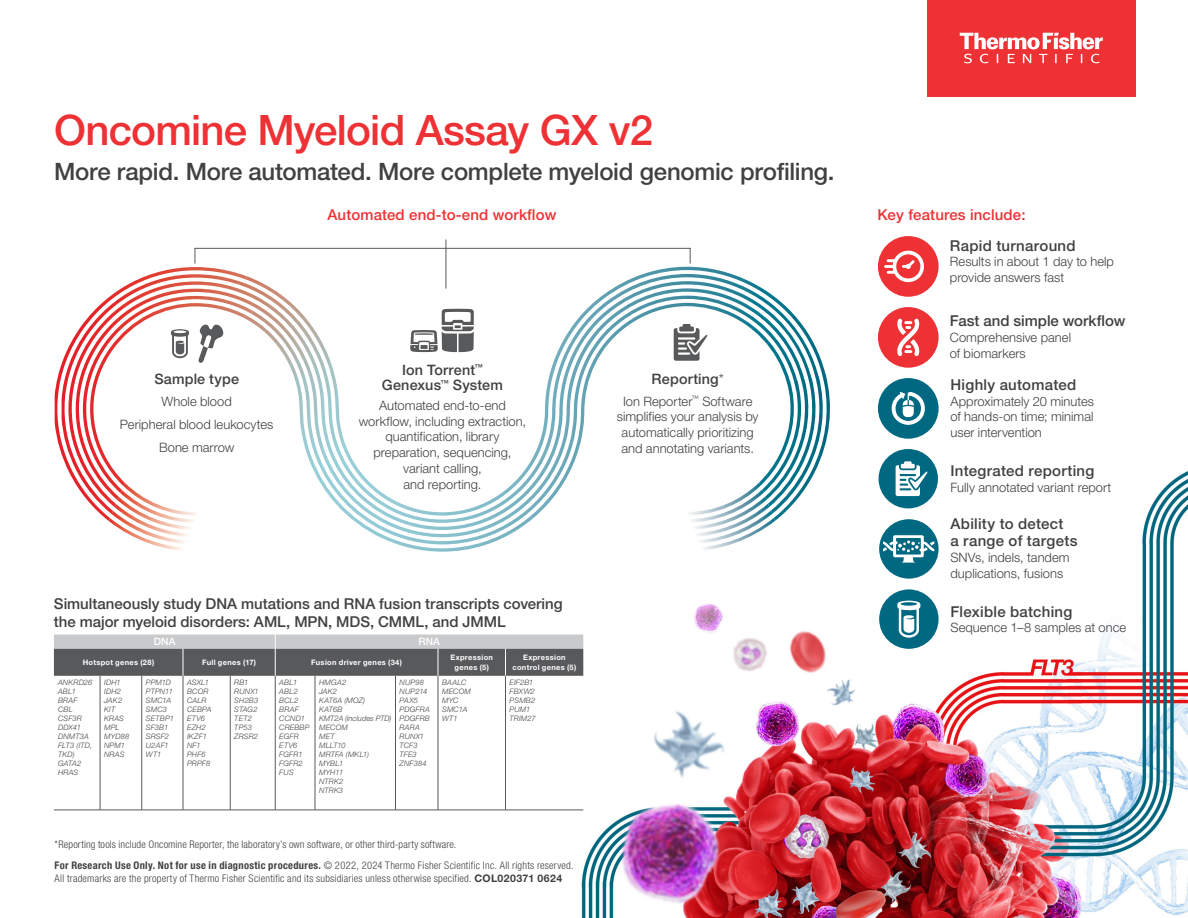
<style>
.page{position:relative;width:1188px;height:918px;background:#fff}
.page>*{position:absolute;margin:0;border:0;box-sizing:border-box;transform-origin:0 0}
.t1{font:500 42px "Helvetica Neue LTW1 G";letter-spacing:-.02em;color:#ee3134}
.t2{font:500 24px "Helvetica Neue LTW1 G";letter-spacing:-.01em;color:#414042}
.t3{font:500 15px/18px "Helvetica Neue LTW1 G";letter-spacing:.005em;color:#414042}
.t4{font:500 15px "Helvetica Neue LTW1 G";letter-spacing:.01em;color:#ee3134}
.t5{font:500 14.4px/15.8px "Helvetica Neue LTW1 G";letter-spacing:.01em;color:#414042;text-align:center}
.t6{font:300 12.9px/15.8px "Helvetica Neue LTW1 G";color:#414042}
.t7{font:300 condensed 10.5px/20.2px "Helvetica Neue LTW1 G";letter-spacing:.02em;color:#414042}
.t8{font:500 10.2px "Helvetica Neue LTW1 G";letter-spacing:.015em;color:#fff}
.t9{font:italic 300 7.5px/9px "Helvetica Neue LTW1 G";letter-spacing:.025em;color:#414042}
.t10{font:700 7.5px/10.2px "Helvetica Neue LTW1 G";letter-spacing:.04em;color:#fff;text-align:center}
.s1{font-weight:300}
.s2{font-weight:700}
.s3{font-weight:700;font-stretch:normal}
</style>
<div class="page">
<img style="left:53px;top:96px;width:1135px;height:822px">
<div style="left:848px;top:551px;width:86px;height:126px;background:#fff"></div>
<div style="left:927px;top:0;width:209px;height:96px;background:#ee3134"></div>
<svg style="left:960px;top:33px;width:143px;height:30px"></svg>
<div style="left:878px;top:236px;width:61px;height:61px;background:#ee3134;border-radius:50%"></div>
<svg style="left:886px;top:251px;width:38px;height:31px"></svg>
<svg style="left:84px;top:523px;width:713px;height:29px"></svg>
<svg style="left:53px;top:267px;width:781px;height:254px"></svg>
<svg style="left:56px;top:274px;width:771px;height:249px"></svg>
<img style="left:666px;top:471px;width:114px;height:97px">
<img style="left:760px;top:490px;width:3px;height:21px">
<img style="left:687px;top:483px;width:73px;height:28px">
<img style="left:687px;top:518px;width:88px;height:33px">
<img style="left:687px;top:511px;width:85px;height:33px">
<img style="left:104px;top:471px;width:114px;height:97px">
<img style="left:121px;top:490px;width:3px;height:21px">
<img style="left:124px;top:483px;width:73px;height:28px">
<img style="left:109px;top:518px;width:88px;height:34px">
<img style="left:112px;top:511px;width:85px;height:34px">
<svg style="left:674px;top:324px;width:33px;height:37px"></svg>
<svg style="left:171px;top:329px;width:18px;height:29px"></svg>
<svg style="left:198px;top:324px;width:26px;height:39px"></svg>
<svg style="left:410px;top:309px;width:64px;height:43px"></svg>
<hr style="left:446px;top:240px;width:1px;height:49px;background:#58595b">
<svg style="left:195px;top:249px;width:1px;height:15px"></svg>
<svg style="left:690px;top:249px;width:1px;height:15px"></svg>
<hr style="left:195px;top:248px;width:496px;height:1px;background:#58595b">
<div style="left:878px;top:307px;width:61px;height:61px;background:#ee3134;border-radius:50%"></div>
<svg style="left:897px;top:319px;width:23px;height:37px"></svg>
<hr style="left:54px;top:810px;width:46px;height:1px;background:#58595b">
<hr style="left:100px;top:810px;width:42px;height:1px;background:#58595b">
<hr style="left:142px;top:810px;width:41px;height:1px;background:#58595b">
<hr style="left:183px;top:810px;width:47px;height:1px;background:#58595b">
<hr style="left:230px;top:810px;width:45px;height:1px;background:#58595b">
<hr style="left:275px;top:810px;width:40px;height:1px;background:#58595b">
<hr style="left:315px;top:810px;width:81px;height:1px;background:#58595b">
<hr style="left:396px;top:810px;width:42px;height:1px;background:#58595b">
<hr style="left:438px;top:810px;width:68px;height:1px;background:#58595b">
<hr style="left:506px;top:810px;width:77px;height:1px;background:#58595b">
<svg style="left:54px;top:634px;width:529px;height:42px;background:#828385"></svg>
<hr style="left:100px;top:676px;width:1px;height:134px;background:#58595b">
<hr style="left:141px;top:676px;width:1px;height:134px;background:#58595b">
<hr style="left:183px;top:676px;width:1px;height:134px;background:#58595b">
<hr style="left:230px;top:676px;width:1px;height:134px;background:#58595b">
<hr style="left:275px;top:676px;width:1px;height:134px;background:#58595b">
<hr style="left:315px;top:676px;width:1px;height:134px;background:#58595b">
<hr style="left:395px;top:676px;width:1px;height:134px;background:#58595b">
<hr style="left:438px;top:676px;width:1px;height:134px;background:#58595b">
<hr style="left:505px;top:676px;width:1px;height:134px;background:#58595b">
<div style="left:878px;top:378px;width:61px;height:61px;background:#006880;border-radius:50%"></div>
<svg style="left:892px;top:392px;width:33px;height:33px"></svg>
<div style="left:879px;top:589px;width:60px;height:60px;background:#006880;border-radius:50%"></div>
<svg style="left:897px;top:601px;width:23px;height:37px"></svg>
<div style="left:879px;top:449px;width:59px;height:59px;background:#006880;border-radius:50%"></div>
<svg style="left:896px;top:461px;width:32px;height:35px"></svg>
<div style="left:879px;top:519px;width:60px;height:60px;background:#006880;border-radius:50%"></div>
<svg style="left:883px;top:535px;width:51px;height:28px"></svg>
<h1 class="t1" style="left:54px;top:105px;width:601px">Oncomine Myeloid Assay GX v2</h1>
<h2 class="t2" style="left:54px;top:157px;width:782px">More rapid. More automated. More complete myeloid genomic profiling.</h2>
<p class="t4" style="left:328px;top:206px;width:230px">Automated end-to-end workflow</p>
<p class="t4" style="left:877px;top:206px;width:150px">Key features include:</p>
<p class="t3" style="left:950px;top:236px;width:127px">Rapid turnaround</p>
<p class="t6" style="left:950px;top:254px;width:166px">Results in about 1 day to help provide answers fast</p>
<p class="t5" style="left:154px;top:371px;width:86px">Sample type</p>
<p class="t5" style="left:382px;top:362px;width:123px">Ion Torrent<sup>™<br></sup>Genexus<sup>™</sup> System</p>
<p class="t5" style="left:652px;top:371px;width:74px">Reporting<span class="s1">*</span></p>
<p class="t6" style="left:120px;top:389px;width:155px;line-height:23px;text-align:center">Whole blood<br>Peripheral blood leukocytes<br>Bone marrow</p>
<p class="t6" style="left:359px;top:397px;width:169px;text-align:center">Automated end-to-end workflow, including extraction, quantification, library preparation, sequencing, variant calling,<br>and reporting.</p>
<p class="t6" style="left:617px;top:393px;width:143px;text-align:center">Ion Reporter<sup>™</sup> Software simplifies your analysis by automatically prioritizing and annotating variants.</p>
<p class="t3" style="left:54px;top:594px;width:510px">Simultaneously study DNA mutations and RNA fusion transcripts covering the major myeloid disorders: AML, MPN, MDS, CMML, and JMML</p>
<p class="t8" style="left:154px;top:636px;width:23px">DNA</p>
<p class="t8" style="left:418px;top:636px;width:23px">RNA</p>
<p class="t10" style="left:83px;top:657px;width:73px">Hotspot genes (28)</p>
<p class="t10" style="left:202px;top:657px;width:55px">Full genes (17)</p>
<p class="t10" style="left:311px;top:657px;width:92px">Fusion driver genes (34)</p>
<p class="t10" style="left:450px;top:652px;width:44px">Expression genes (5)</p>
<p class="t10" style="left:512px;top:652px;width:65px">Expression control genes (5)</p>
<p class="t9" style="left:58px;top:678px;width:36px">ANKRD26<br>ABL1<br>BRAF<br>CBL<br>CSF3R<br>DDX41<br>DNMT3A<br>FLT3 (ITD,<br>TKD)<br>GATA2<br>HRAS</p>
<p class="t9" style="left:104px;top:678px;width:27px">IDH1<br>IDH2<br>JAK2<br>KIT<br>KRAS<br>MPL<br>MYD88<br>NPM1<br>NRAS</p>
<p class="t9" style="left:146px;top:678px;width:30px">PPM1D<br>PTPN11<br>SMC1A<br>SMC3<br>SETBP1<br>SF3B1<br>SRSF2<br>U2AF1<br>WT1</p>
<p class="t9" style="left:187px;top:678px;width:26px">ASXL1<br>BCOR<br>CALR<br>CEBPA<br>ETV6<br>EZH2<br>IKZF1<br>NF1<br>PHF6<br>PRPF8</p>
<p class="t9" style="left:234px;top:678px;width:26px">RB1<br>RUNX1<br>SH2B3<br>STAG2<br>TET2<br>TP53<br>ZRSR2</p>
<p class="t9" style="left:279px;top:678px;width:32px">ABL1<br>ABL2<br>BCL2<br>BRAF<br>CCND1<br>CREBBP<br>EGFR<br>ETV6<br>FGFR1<br>FGFR2<br>FUS</p>
<p class="t9" style="left:319px;top:678px;width:74px">HMGA2<br>JAK2<br>KAT6A (MOZ)<br>KAT6B<br>KMT2A (includes PTD)<br>MECOM<br>MET<br>MLLT10<br>MRTFA (MKL1)<br>MYBL1<br>MYH11<br>NTRK2<br>NTRK3</p>
<p class="t9" style="left:400px;top:678px;width:32px">NUP98<br>NUP214<br>PAX5<br>PDGFRA<br>PDGFRB<br>RARA<br>RUNX1<br>TCF3<br>TFE3<br>ZNF384</p>
<p class="t9" style="left:442px;top:678px;width:30px">BAALC<br>MECOM<br>MYC<br>SMC1A<br>WT1</p>
<p class="t9" style="left:510px;top:678px;width:28px">EIF2B1<br>FBXW2<br>PSMB2<br>PUM1<br>TRIM27</p>
<p class="t7" style="left:55px;top:835px;width:521px">*Reporting tools include Oncomine Reporter, the laboratory’s own software, or other third-party software.<br><span class="s2">For Research Use Only. Not for use in diagnostic procedures.</span> © 2022, 2024 Thermo Fisher Scientific Inc. All rights reserved.</p>
<p class="t7" style="left:55px;top:868px;width:509px">All trademarks are the property of Thermo Fisher Scientific and its subsidiaries unless otherwise specified. <span class="s3">COL020371 0624</span></p>
<p class="t3" style="left:950px;top:312px;width:177px">Fast and simple workflow</p>
<p class="t6" style="left:950px;top:329px;width:123px">Comprehensive panel of biomarkers</p>
<p class="t3" style="left:951px;top:376px;width:127px">Highly automated</p>
<p class="t6" style="left:951px;top:393px;width:145px;text-align:justify">Approximately 20 minutes of hands-on time; minimal user intervention</p>
<p class="t3" style="left:951px;top:461px;width:145px">Integrated reporting</p>
<p class="t6" style="left:951px;top:479px;width:162px">Fully annotated variant report</p>
<p class="t3" style="left:950px;top:516px;width:129px;line-height:16.5px">Ability to detect<br>a range of targets</p>
<p class="t6" style="left:950px;top:549px;width:121px">SNVs, indels, tandem duplications, fusions</p>
<p class="t3" style="left:951px;top:602px;width:123px">Flexible batching</p>
<p class="t6" style="left:951px;top:620px;width:177px">Sequence 1–8 samples at once</p>
</div>
